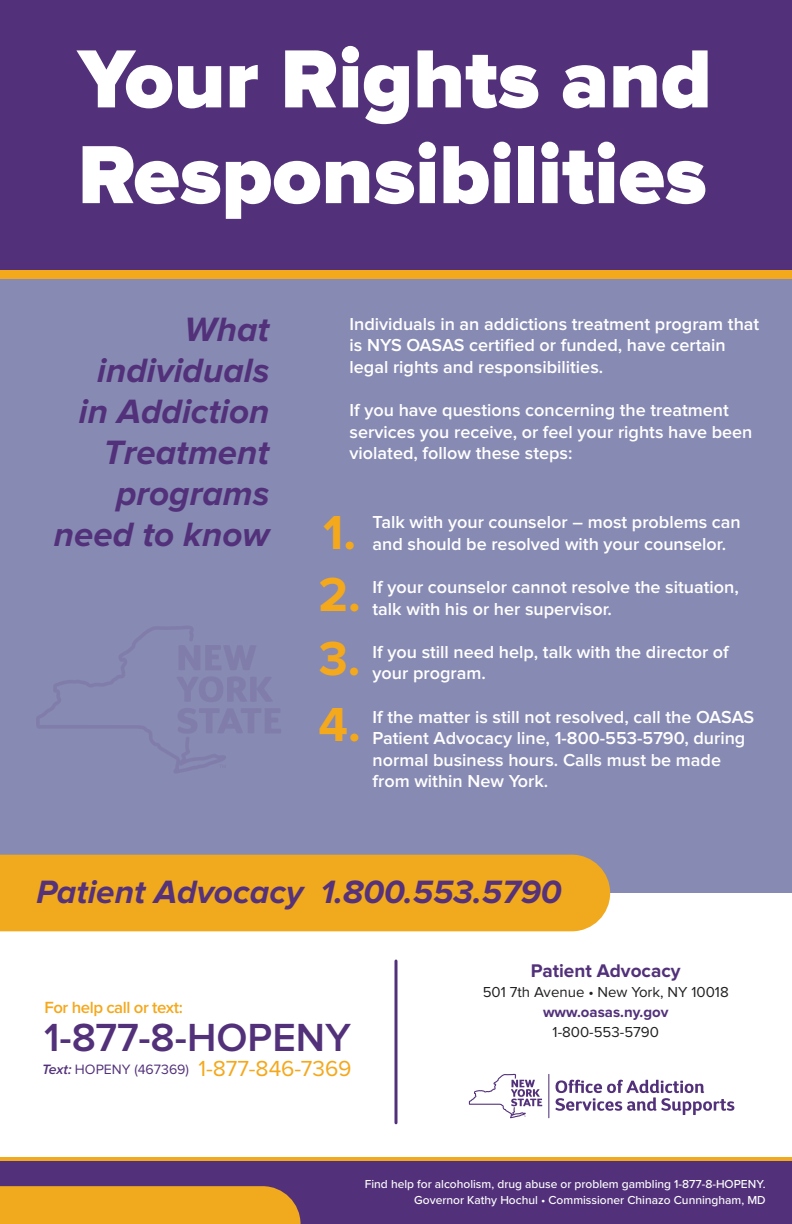
<style>
.page{position:relative;width:792px;height:1224px;background:#fff}
.page>*{position:absolute;margin:0;border:0;box-sizing:border-box;transform-origin:0 0}
.t1{font:900 85.4px/95.7px "Proxima Nova";color:#fff}
.t2{font:700 49.5px/64.2px "Proxima Nova";color:#f4a81c;text-align:justify}
.t3{font:600 40.7px "Proxima Nova";color:#52317a}
.t4{font:italic 700 35px/41px "Proxima Nova";color:#52317a;text-align:right}
.t5{font:italic 700 33.5px "Proxima Nova";color:#553279}
.t6{font:700 19px "Proxima Nova";color:#52317a}
.t7{font:600 18px/21.6px "Proxima Nova";color:#fff}
.t8{font:600 16.8px "Proxima Nova";letter-spacing:-.03em;color:#f4a81c}
.t9{font:15px "Proxima Nova";color:#202020}
.t10{font:700 15px "Proxima Nova";color:#52317a}
.t11{font:14px "Proxima Nova";color:#52317a}
.t12{font:500 12px/16.2px "Proxima Nova";color:#fff;text-align:right}
.s1{font-weight:600;font-style:italic}
.s2{font-size:22.6px;color:#f4a81c}
</style>
<div class="page">
<div style="left:0;top:1161px;width:792px;height:63px;background:#52317a"></div>
<hr style="left:0;top:1157px;width:792px;height:4px;background:#f1a91d">
<div style="left:0;top:1186px;width:301px;height:38px;background:#f1a91d"></div>
<div style="left:0;top:0;width:792px;height:270px;background:#52317a"></div>
<div style="left:0;top:279px;width:792px;height:614px;background:#878ab3"></div>
<div style="left:0;top:270px;width:792px;height:9px;background:#f4a81c"></div>
<svg style="left:36px;top:626px;width:245px;height:147px"></svg>
<div style="left:0;top:855px;width:610px;height:76px;background:#f1a91d"></div>
<svg style="left:394px;top:961px;width:4px;height:162px"></svg>
<hr style="left:548px;top:1074px;width:1px;height:44px;background:#52317a">
<svg style="left:555px;top:1080px;width:179px;height:35px"></svg>
<svg style="left:469px;top:1074px;width:73px;height:44px"></svg>
<h1 class="t1" style="left:78px;top:35px;width:635px">Your Rights and<br>Responsibilities</h1>
<h3 class="t4" style="left:54px;top:311px;width:217px">What individuals<br>in Addiction<br>Treatment programs need to know</h3>
<p class="t7" style="left:350px;top:314px;width:411px">Individuals in an addictions treatment program that is NYS OASAS certified or funded, have certain legal rights and responsibilities.</p>
<p class="t7" style="left:350px;top:400px;width:404px">If you have questions concerning the treatment services you receive, or feel your rights have been violated, follow these steps:</p>
<h2 class="t2" style="left:319px;top:502px;width:44px">1.<br>2.<br>3.<br>4.</h2>
<p class="t7" style="left:373px;top:512px;width:370px">Talk with your counselor – most problems can and should be resolved with your counselor.</p>
<p class="t7" style="left:373px;top:577px;width:368px">If your counselor cannot resolve the situation, talk with his or her supervisor.</p>
<p class="t7" style="left:373px;top:642px;width:358px">If you still need help, talk with the director of your program.</p>
<p class="t7" style="left:373px;top:707px;width:383px">If the matter is still not resolved, call the OASAS Patient Advocacy line, 1-800-553-5790, during normal business hours. Calls must be made from within New York.</p>
<h3 class="t5" style="left:36px;top:876px;width:527px">Patient Advocacy 1.800.553.5790</h3>
<p class="t8" style="left:44px;top:1000px;width:140px">For help call or text:</p>
<h3 class="t3" style="left:44px;top:1019px;width:308px">1-877-8-HOPENY</h3>
<p class="t11" style="left:42px;top:1063px;width:311px"><span class="s1">Text:</span> HOPENY (467369) <span class="s2">1-877-846-7369</span></p>
<p class="t6" style="left:531px;top:962px;width:151px">Patient Advocacy</p>
<p class="t9" style="left:483px;top:985px;width:247px">501 7th Avenue • New York, NY 10018</p>
<p class="t10" style="left:543px;top:1005px;width:127px">www.oasas.ny.gov</p>
<p class="t9" style="left:553px;top:1025px;width:108px">1-800-553-5790</p>
<p class="t12" style="left:365px;top:1176px;width:402px">Find help for alcoholism, drug abuse or problem gambling 1-877-8-HOPENY.<br>Governor Kathy Hochul • Commissioner Chinazo Cunningham, MD</p>
</div>
